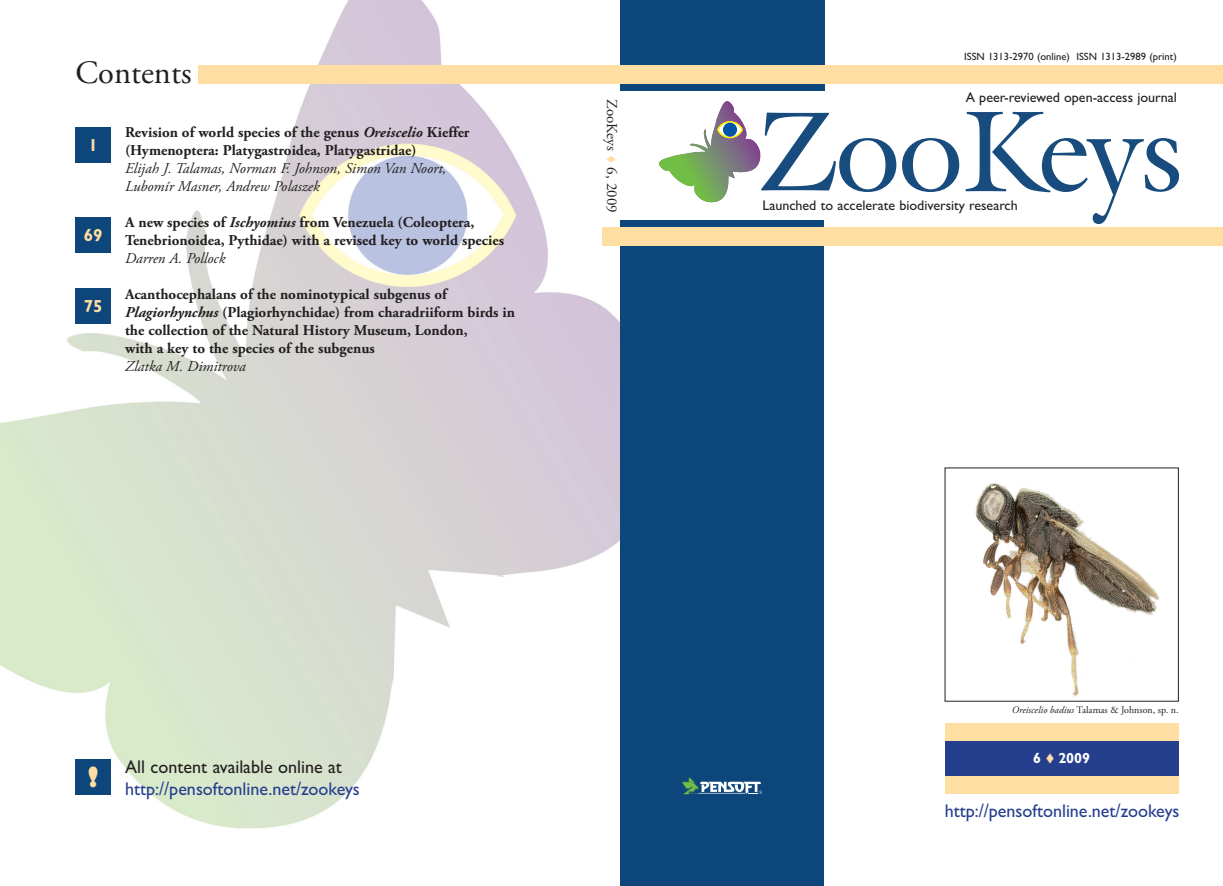
<style>
.page{position:relative;width:1223px;height:886px;background:#fff}
.page>*{position:absolute;margin:0;border:0;box-sizing:border-box;transform-origin:0 0}
.t1{font:32.5px "Adobe Garamond Pro";color:#231f20}
.t2{font:800 27.12px "Gill Sans";color:#ffdea4}
.t3{font:18.38px "Gill Sans";color:#253f8e}
.t4{font:18.38px "Gill Sans";color:#231f20}
.t5{font:700 17.5px "Gill Sans";color:#ffdea4}
.t6{font:700 15px/18px "Adobe Garamond Pro";color:#231f20}
.t7{font:italic 15px/18px "Adobe Garamond Pro";color:#231f20}
.t8{font:15px "Adobe Garamond Pro";color:#231f20}
.t9{font:700 14.62px "Gill Sans";color:#fff}
.t10{font:14px "Gill Sans";color:#231f20}
.t11{font:10.62px "Gill Sans";color:#231f20}
.t12{font:10px "Adobe Garamond Pro";color:#231f20}
.s1{font-style:italic}
</style>
<div class="page">
<img style="left:0;top:0;width:687px;height:829px">
<div style="left:944px;top:740px;width:234px;height:36px;background:#253f8e"></div>
<div style="left:944px;top:723px;width:234px;height:17px;background:#ffdea4"></div>
<div style="left:944px;top:776px;width:234px;height:18px;background:#ffdea4"></div>
<div style="left:620px;top:221px;width:204px;height:665px;background:#0d467b"></div>
<div style="left:620px;top:0;width:204px;height:91px;background:#0d467b"></div>
<svg style="left:681px;top:777px;width:80px;height:17px"></svg>
<div style="left:198px;top:65px;width:1024px;height:19px;background:#ffdea4"></div>
<div style="left:602px;top:228px;width:620px;height:18px;background:#ffdea4"></div>
<div style="left:76px;top:127px;width:35px;height:35px;background:#0d467b"></div>
<div style="left:76px;top:218px;width:35px;height:35px;background:#0d467b"></div>
<div style="left:76px;top:288px;width:35px;height:35px;background:#0d467b"></div>
<div style="left:76px;top:759px;width:35px;height:35px;background:#0d467b"></div>
<img style="left:975px;top:483px;width:184px;height:214px">
<svg style="left:659px;top:101px;width:237px;height:102px"></svg>
<svg style="left:902px;top:138px;width:57px;height:54px"></svg>
<svg style="left:965px;top:112px;width:213px;height:112px"></svg>
<svg style="left:607px;top:156px;width:9px;height:6px"></svg>
<h1 class="t1" style="left:76px;top:60px;width:117px">Contents</h1>
<p class="t5" style="left:89px;top:139px;width:11px">1</p>
<p class="t5" style="left:84px;top:229px;width:20px">69</p>
<p class="t5" style="left:84px;top:300px;width:20px">75</p>
<p class="t6" style="left:125px;top:124px;width:346px">Revision of world species of the genus <span class="s1">Oreiscelio</span> Kieffer (Hymenoptera: Platygastroidea, Platygastridae)</p>
<p class="t7" style="left:125px;top:160px;width:323px">Elijah J. Talamas, Norman F. Johnson, Simon Van Noort,<br>Lubomír Masner, Andrew Polaszek</p>
<p class="t6" style="left:125px;top:214px;width:380px">A new species of <span class="s1">Ischyomius</span> from Venezuela (Coleoptera,<br>Tenebrionoidea, Pythidae) with a revised key to world species</p>
<p class="t7" style="left:125px;top:250px;width:102px">Darren A. Pollock</p>
<p class="t6" style="left:125px;top:286px;width:391px">Acanthocephalans of the nominotypical subgenus of <span class="s1">Plagiorhynchus</span> (Plagiorhynchidae) from charadriiform birds in the collection of the Natural History Museum, London,<br>with a key to the species of the subgenus</p>
<p class="t7" style="left:125px;top:358px;width:122px">Zlatka M. Dimitrova</p>
<p class="t8" style="left:618px;top:99px;width:115px;rotate:90deg">ZooKeys 6, 2009</p>
<h2 class="t2" style="left:88px;top:766px;width:12px">!</h2>
<p class="t4" style="left:125px;top:761px;width:218px">All content available online at</p>
<p class="t3" style="left:125px;top:782px;width:236px">http://pensoftonline.net/zookeys</p>
<p class="t11" style="left:964px;top:53px;width:214px">ISSN 1313-2970 (online) ISSN 1313-2989 (print)</p>
<p class="t10" style="left:965px;top:92px;width:213px">A peer-reviewed open-access journal</p>
<p class="t10" style="left:762px;top:201px;width:257px">Launched to accelerate biodiversity research</p>
<p class="t12" style="left:1011px;top:706px;width:168px"><span class="s1">Oreiscelio badius</span> Talamas &amp; Johnson, sp. n.</p>
<p class="t9" style="left:1033px;top:753px;width:58px">6 2009</p>
<p class="t3" style="left:944px;top:804px;width:236px">http://pensoftonline.net/zookeys</p>
</div>
